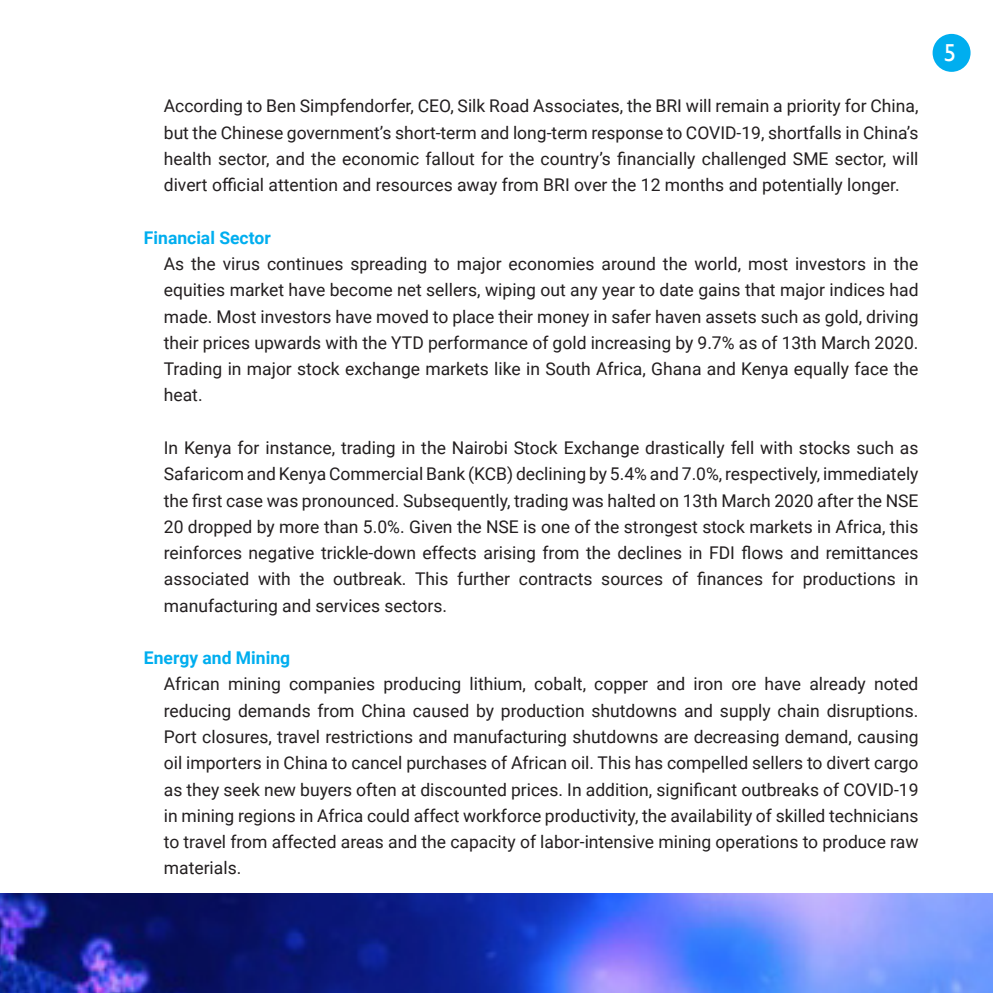
<style>
.page{position:relative;width:993px;height:993px;background:#fff}
.page>*{position:absolute;margin:0;border:0;box-sizing:border-box;transform-origin:0 0}
.t1{font:24.5px "Gill Sans";color:#fff}
.t2{font:17.5px/26.2px "Roboto";color:#231f20;text-align:justify}
.t3{font:700 17.5px "Roboto";color:#00aeef}
</style>
<div class="page">
<div style="left:932px;top:34px;width:38px;height:38px;background:#00aeef;border-radius:50%"></div>
<img style="left:0;top:893px;width:992px;height:99px">
<p class="t2" style="left:164px;top:92px;width:756px">According to Ben Simpfendorfer, CEO, Silk Road Associates, the BRI will remain a priority for China, but the Chinese government’s short-term and long-term response to COVID-19, shortfalls in China’s health sector, and the economic fallout for the country’s financially challenged SME sector, will divert official attention and resources away from BRI over the 12 months and potentially longer.</p>
<p class="t3" style="left:144px;top:225px;width:128px">Financial Sector</p>
<p class="t2" style="left:164px;top:250px;width:756px">As the virus continues spreading to major economies around the world, most investors in the equities market have become net sellers, wiping out any year to date gains that major indices had made. Most investors have moved to place their money in safer haven assets such as gold, driving their prices upwards with the YTD performance of gold increasing by 9.7% as of 13th March 2020.<br>Trading in major stock exchange markets like in South Africa, Ghana and Kenya equally face the heat.</p>
<p class="t2" style="left:164px;top:434px;width:756px">In Kenya for instance, trading in the Nairobi Stock Exchange drastically fell with stocks such as Safaricom and Kenya Commercial Bank (KCB) declining by 5.4% and 7.0%, respectively, immediately the first case was pronounced. Subsequently, trading was halted on 13th March 2020 after the NSE 20 dropped by more than 5.0%. Given the NSE is one of the strongest stock markets in Africa, this reinforces negative trickle-down effects arising from the declines in FDI flows and remittances associated with the outbreak. This further contracts sources of finances for productions in manufacturing and services sectors.</p>
<p class="t3" style="left:144px;top:645px;width:148px">Energy and Mining</p>
<p class="t2" style="left:164px;top:670px;width:756px">African mining companies producing lithium, cobalt, copper and iron ore have already noted reducing demands from China caused by production shutdowns and supply chain disruptions.<br>Port closures, travel restrictions and manufacturing shutdowns are decreasing demand, causing oil importers in China to cancel purchases of African oil. This has compelled sellers to divert cargo as they seek new buyers often at discounted prices. In addition, significant outbreaks of COVID-19 in mining regions in Africa could affect workforce productivity, the availability of skilled technicians to travel from affected areas and the capacity of labor-intensive mining operations to produce raw materials.</p>
<h1 class="t1" style="left:943px;top:38px;width:14px">5</h1>
</div>
